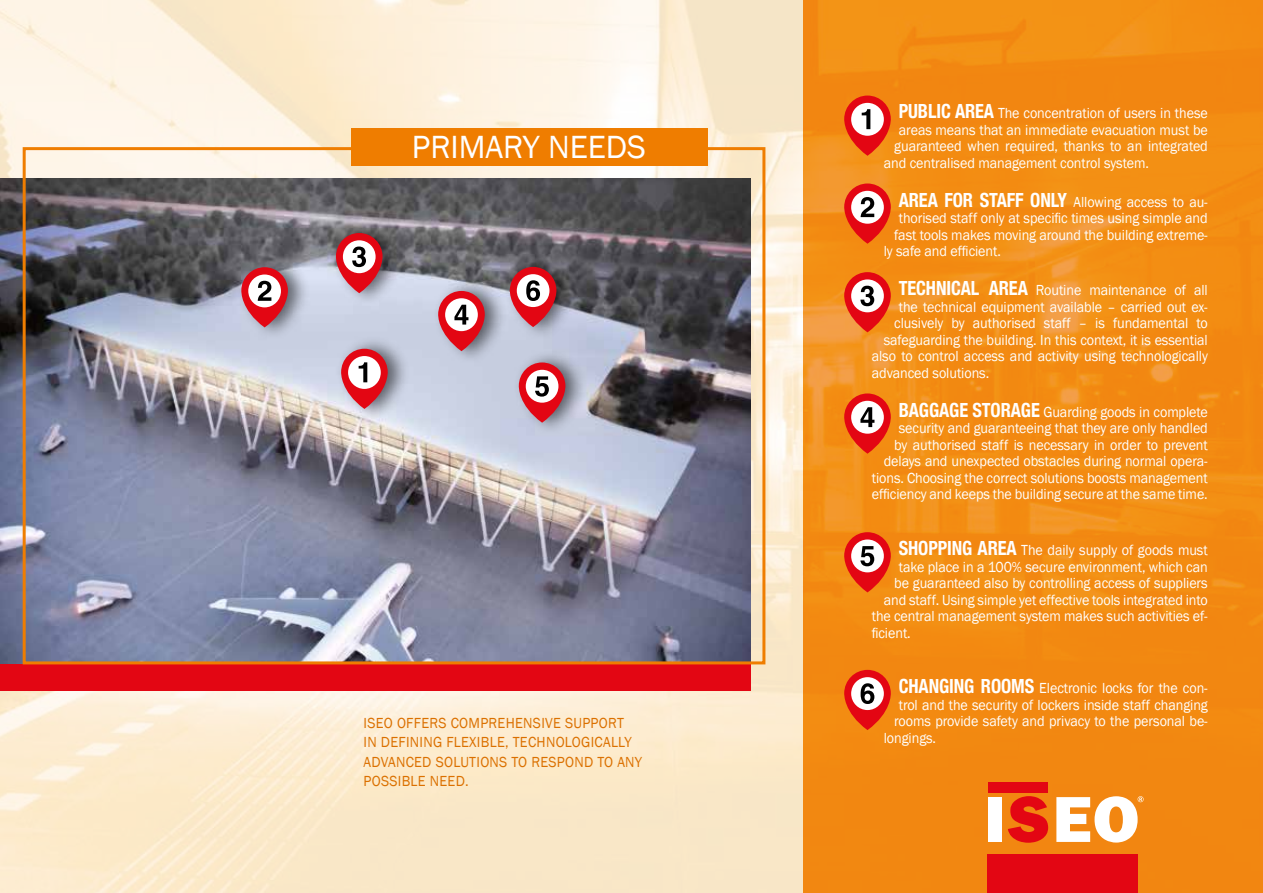
<style>
.page{position:relative;width:1263px;height:893px;background:#fff}
.page>*{position:absolute;margin:0;border:0;box-sizing:border-box;transform-origin:0 0}
.t1{font:33px "Franklin Gothic";color:#fff}
.t2{font:15px/16.5px "Franklin Gothic";letter-spacing:-.005em;color:#fff;text-align:right;scale:.94 1}
.t3{font:15px/19.5px "Franklin Gothic";letter-spacing:.02em;color:#db7000;scale:.95 1}
.s1{font-family:"Helvetica Neue";font-weight:700;font-stretch:condensed;font-size:19.5px}
</style>
<div class="page">
<img style="left:0;top:0;width:804px;height:893px">
<img style="left:1px;top:179px;width:749px;height:485px">
<div style="left:0;top:664px;width:750px;height:27px;background:#e30613"></div>
<div style="left:23px;top:147px;width:742px;height:517px;border:3px solid #ef7d00"></div>
<div style="left:351px;top:128px;width:356px;height:38px;background:#ef7d00"></div>
<div style="left:804px;top:0;width:459px;height:893px;background:#f08416"></div>
<div style="left:988px;top:797px;width:14px;height:45px;background:#fff"></div>
<svg style="left:1008px;top:796px;width:40px;height:47px"></svg>
<div style="left:988px;top:782px;width:60px;height:10px;background:#e30613"></div>
<svg style="left:1056px;top:796px;width:87px;height:47px"></svg>
<div style="left:988px;top:855px;width:150px;height:38px;background:#e30613"></div>
<div style="left:336px;top:336px;width:74px;height:86px;background:#000;opacity:.55"></div>
<svg style="left:340px;top:349px;width:49px;height:60px"></svg>
<div style="left:236px;top:254px;width:74px;height:87px;background:#000;opacity:.55"></div>
<svg style="left:240px;top:267px;width:49px;height:60px"></svg>
<div style="left:331px;top:220px;width:74px;height:87px;background:#000;opacity:.55"></div>
<svg style="left:335px;top:233px;width:48px;height:60px"></svg>
<div style="left:433px;top:278px;width:74px;height:87px;background:#000;opacity:.55"></div>
<svg style="left:437px;top:291px;width:49px;height:60px"></svg>
<div style="left:513px;top:349px;width:74px;height:87px;background:#000;opacity:.55"></div>
<svg style="left:518px;top:362px;width:48px;height:61px"></svg>
<div style="left:504px;top:254px;width:74px;height:87px;background:#000;opacity:.55"></div>
<svg style="left:509px;top:267px;width:48px;height:60px"></svg>
<svg style="left:843px;top:96px;width:49px;height:60px"></svg>
<svg style="left:843px;top:183px;width:49px;height:61px"></svg>
<svg style="left:843px;top:272px;width:49px;height:60px"></svg>
<svg style="left:843px;top:393px;width:49px;height:61px"></svg>
<svg style="left:843px;top:532px;width:49px;height:60px"></svg>
<svg style="left:844px;top:670px;width:47px;height:60px"></svg>
<h1 class="t1" style="left:412px;top:127px;width:236px">PRIMARY NEEDS</h1>
<p class="t3" style="left:364px;top:713px;width:295px">ISEO OFFERS COMPREHENSIVE SUPPORT<br>IN DEFINING FLEXIBLE, TECHNOLOGICALLY<br>ADVANCED SOLUTIONS TO RESPOND TO ANY<br>POSSIBLE NEED.</p>
<p class="t2" style="left:899px;top:106px;width:330px"><span class="s1">PUBLIC AREA</span> The concentration of users in these</p>
<p class="t2" style="left:899px;top:122px;width:330px">areas means that an immediate evacuation must be</p>
<p class="t2" style="left:894px;top:139px;width:335px">guaranteed when required, thanks to an integrated</p>
<p class="t2" style="left:884px;top:155px;width:284px">and centralised management control system.</p>
<p class="t2" style="left:899px;top:194px;width:330px"><span class="s1">AREA FOR STAFF ONLY</span> Allowing access to au-</p>
<p class="t2" style="left:899px;top:211px;width:330px">thorised staff only at specific times using simple and</p>
<p class="t2" style="left:894px;top:227px;width:335px">fast tools makes moving around the building extreme-</p>
<p class="t2" style="left:884px;top:244px;width:126px">ly safe and efficient.</p>
<p class="t2" style="left:899px;top:283px;width:330px"><span class="s1">TECHNICAL AREA</span> Routine maintenance of all</p>
<p class="t2" style="left:899px;top:299px;width:330px">the technical equipment available – carried out ex-</p>
<p class="t2" style="left:894px;top:316px;width:335px">clusively by authorised staff – is fundamental to</p>
<p class="t2" style="left:884px;top:332px;width:346px">safeguarding the building. In this context, it is essential</p>
<p class="t2" style="left:872px;top:349px;width:359px">also to control access and activity using technologically</p>
<p class="t2" style="left:872px;top:365px;width:127px">advanced solutions.</p>
<p class="t2" style="left:872px;top:404px;width:359px"><span class="s1">BAGGAGE STORAGE</span> Guarding goods in complete security and guaranteeing that they are only handled<br>by authorised staff is necessary in order to prevent delays and unexpected obstacles during normal opera&shy;tions. Choosing the correct solutions boosts management efficiency and keeps the building secure at the same time.</p>
<p class="t2" style="left:899px;top:542px;width:330px"><span class="s1">SHOPPING AREA</span> The daily supply of goods must</p>
<p class="t2" style="left:899px;top:559px;width:330px">take place in a 100% secure environment, which can</p>
<p class="t2" style="left:894px;top:575px;width:335px">be guaranteed also by controlling access of suppliers</p>
<p class="t2" style="left:884px;top:592px;width:346px">and staff. Using simple yet effective tools integrated into</p>
<p class="t2" style="left:872px;top:608px;width:359px">the central management system makes such activities ef-</p>
<p class="t2" style="left:872px;top:625px;width:43px">ficient.</p>
<p class="t2" style="left:899px;top:680px;width:330px"><span class="s1">CHANGING ROOMS</span> Electronic locks for the con-</p>
<p class="t2" style="left:899px;top:697px;width:330px">trol and the security of lockers inside staff changing</p>
<p class="t2" style="left:894px;top:713px;width:335px">rooms provide safety and privacy to the personal be-</p>
<p class="t2" style="left:884px;top:730px;width:57px">longings.</p>
</div>
